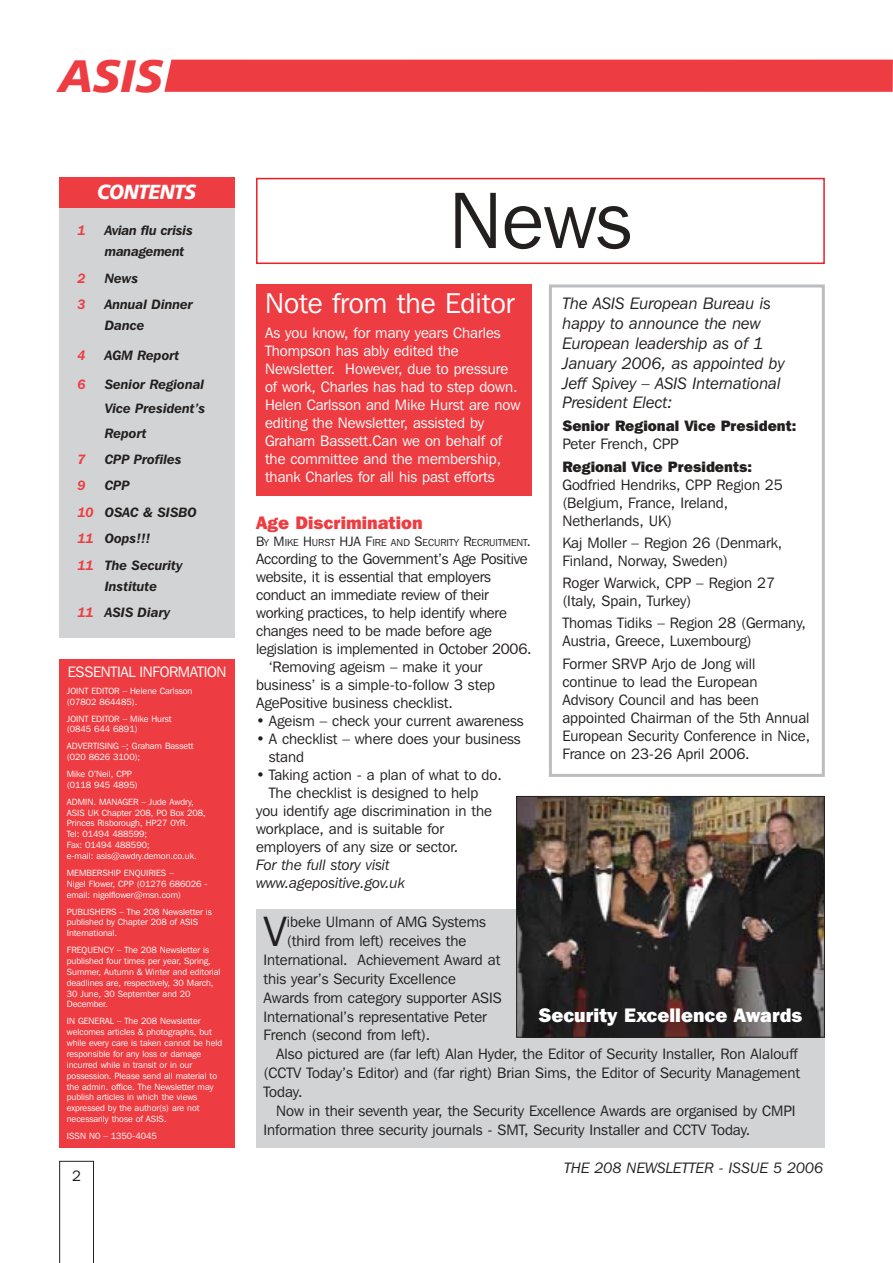
<style>
.page{position:relative;width:893px;height:1263px;background:#fff}
.page>*{position:absolute;margin:0;border:0;box-sizing:border-box;transform-origin:0 0}
.t1{font:79.5px "Franklin Gothic IT Cby BT";color:#231f1f}
.t2{font:45.6px "Humanist 777 BT Black Italic B";color:#ee3d42}
.t3{font:42.15px "Franklin Gothic IT Cby BT";color:#231f1f}
.t4{font:28.5px "Franklin Gothic IT Cby BT";color:#fff}
.t5{font:20.55px "Humanist 777 BT Black Italic B";letter-spacing:-.025em;color:#fff;scale:.94 1}
.t6{font:800 19.5px "Franklin Gothic IT Cby BT";color:#fff}
.t7{font:800 18px "Franklin Gothic IT Cby BT";color:#ee3d42}
.t8{font:italic 16.5px/19.8px "Franklin Gothic IT Cby BT";color:#231f1f}
.t9{font:15px/18px "Franklin Gothic IT Cby BT";color:#231f1f}
.t10{font:15px/18px "Franklin Gothic IT Cby BT";color:#fff}
.t11{font:italic 15px/18px "Franklin Gothic IT Cby BT";color:#231f1f}
.t12{font:800 15px "Franklin Gothic IT Cby BT";color:#231f1f}
.t13{font:15px "Franklin Gothic IT Cby BT";letter-spacing:-.025em;color:#fff}
.t14{font:italic 600 13.5px/26.4px "Franklin Gothic IT Cby BT";color:#231f1f}
.t15{font:italic 600 13.5px/21.3px "Franklin Gothic IT Cby BT";letter-spacing:-.02em;color:#231f1f}
.t16{font:italic 600 13.5px "Franklin Gothic IT Cby BT";color:#ee3d42}
.t17{font:10.2px "Franklin Gothic IT Cby BT";color:#231f1f}
.t18{font:9px/10.9px "Franklin Gothic IT Cby BT";color:#fff}
.s1{color:#ee3d42}
.s2{font-size:13.5px}
</style>
<div class="page">
<div style="left:256px;top:909px;width:569px;height:239px;background:#d1d3d4"></div>
<div style="left:164px;top:60px;width:729px;height:32px;background:#ee3d42"></div>
<svg style="left:59px;top:1161px;width:35px;height:102px"></svg>
<div style="left:59px;top:178px;width:176px;height:30px;background:#ee3d42"></div>
<div style="left:59px;top:659px;width:176px;height:489px;background:#ee3d42"></div>
<div style="left:256px;top:178px;width:569px;height:86px;border:2px solid #ee1e25"></div>
<div style="left:256px;top:284px;width:276px;height:212px;background:#ee3d42"></div>
<div style="left:549px;top:284px;width:276px;height:493px;border:3px solid #bbbdc0"></div>
<img style="left:518px;top:798px;width:305px;height:238px">
<div style="left:516px;top:796px;width:309px;height:242px;border:1px solid #231f1f"></div>
<div style="left:59px;top:208px;width:176px;height:430px;background:#d1d3d4"></div>
<h2 class="t2" style="left:59px;top:58px;width:106px">ASIS</h2>
<h3 class="t5" style="left:97px;top:184px;width:107px">CONTENTS</h3>
<p class="t16" style="left:77px;top:225px;width:10px">1</p>
<p class="t15" style="left:105px;top:221px;width:90px">Avian flu crisis management</p>
<p class="t16" style="left:77px;top:273px;width:10px">2</p>
<p class="t14" style="left:105px;top:266px;width:35px">News</p>
<p class="t16" style="left:77px;top:299px;width:10px">3</p>
<p class="t14" style="left:105px;top:295px;width:90px;line-height:21.3px">Annual Dinner<br>Dance</p>
<p class="t16" style="left:77px;top:350px;width:10px">4</p>
<p class="t14" style="left:105px;top:343px;width:76px">AGM Report</p>
<p class="t16" style="left:77px;top:379px;width:10px">6</p>
<p class="t14" style="left:105px;top:373px;width:102px;line-height:24.3px;text-align:justify">Senior Regional Vice President’s Report</p>
<p class="t16" style="left:77px;top:454px;width:10px">7</p>
<p class="t14" style="left:105px;top:447px;width:79px">CPP Profiles</p>
<p class="t16" style="left:77px;top:481px;width:10px">9</p>
<p class="t14" style="left:77px;top:474px;width:121px;text-indent:27px">CPP<br><span class="s1">10</span> OSAC &amp; SISBO<br><span class="s1">11</span> Oops!!!<br><span class="s1">11</span> The Security</p>
<p class="t14" style="left:77px;top:574px;width:94px;text-indent:27px">Institute<br><span class="s1">11</span> ASIS Diary</p>
<p class="t13" style="left:68px;top:666px;width:160px">ESSENTIAL INFORMATION</p>
<p class="t18" style="left:67px;top:686px;width:127px">JOINT EDITOR – Helene Carlsson (07802 864485).</p>
<p class="t18" style="left:67px;top:714px;width:106px">JOINT EDITOR – Mike Hurst (0845 644 6891)</p>
<p class="t18" style="left:67px;top:741px;width:128px">ADVERTISING –; Graham Bassett (020 8626 3100);</p>
<p class="t18" style="left:67px;top:769px;width:72px">Mike O’Neil, CPP (0118 945 4895)</p>
<p class="t18" style="left:67px;top:797px;width:141px">ADMIN. MANAGER – Jude Awdry,<br>ASIS UK Chapter 208, PO Box 208,<br>Princes Risborough, HP27 0YR.<br>Tel: 01494 488599;<br>Fax: 01494 488590;<br>e-mail: asis@awdry.demon.co.uk.</p>
<p class="t18" style="left:67px;top:868px;width:142px">MEMBERSHIP ENQUIRIES –<br>Nigel Flower, CPP (01276 686026 - email: nigelflower@msn.com)</p>
<p class="t18" style="left:67px;top:907px;width:147px">PUBLISHERS – The 208 Newsletter is published by Chapter 208 of ASIS<br>International.</p>
<p class="t18" style="left:67px;top:945px;width:155px">FREQUENCY – The 208 Newsletter is published four times per year, Spring,<br>Summer, Autumn &amp; Winter and editorial deadlines are, respectively, 30 March,<br>30 June, 30 September and 20<br>December.</p>
<p class="t18" style="left:67px;top:1016px;width:157px">IN GENERAL – The 208 Newsletter welcomes articles &amp; photographs, but while every care is taken cannot be held responsible for any loss or damage incurred while in transit or in our possession. Please send all material to the admin. office. The Newsletter may publish articles in which the views expressed by the author(s) are not necessarily those of ASIS.</p>
<p class="t18" style="left:67px;top:1131px;width:92px">ISSN N0 – 1350-4045</p>
<p class="t9" style="left:72px;top:1168px;width:10px">2</p>
<h1 class="t1" style="left:449px;top:191px;width:184px">News</h1>
<h3 class="t4" style="left:265px;top:293px;width:251px">Note from the Editor</h3>
<p class="t10" style="left:265px;top:325px;width:257px">As you know, for many years Charles Thompson has ably edited the Newsletter. However, due to pressure of work, Charles has had to step down.<br>Helen Carlsson and Mike Hurst are now editing the Newsletter, assisted by Graham Bassett.Can we on behalf of the committee and the membership, thank Charles for all his past efforts</p>
<p class="t7" style="left:256px;top:516px;width:168px">Age Discrimination</p>
<p class="t17" style="left:256px;top:538px;width:276px"><span class="s2">B</span>Y <span class="s2">M</span>IKE <span class="s2">H</span>URST <span class="s2">HJA F</span>IRE AND <span class="s2">S</span>ECURITY <span class="s2">R</span>ECRUITMENT<span class="s2">.</span></p>
<p class="t9" style="left:256px;top:551px;width:273px">According to the Government’s Age Positive</p>
<p class="t9" style="left:256px;top:569px;width:236px">website, it is essential that employers</p>
<p class="t9" style="left:256px;top:587px;width:234px">conduct an immediate review of their</p>
<p class="t9" style="left:256px;top:605px;width:252px">working practices, to help identify where</p>
<p class="t9" style="left:256px;top:623px;width:238px">changes need to be made before age</p>
<p class="t9" style="left:256px;top:641px;width:277px">legislation is implemented in October 2006.</p>
<p class="t9" style="left:269px;top:659px;width:215px">‘Removing ageism – make it your</p>
<p class="t9" style="left:256px;top:677px;width:241px">business’ is a simple-to-follow 3 step</p>
<p class="t9" style="left:256px;top:695px;width:198px">AgePositive business checklist.</p>
<p class="t9" style="left:256px;top:713px;width:269px">• Ageism – check your current awareness</p>
<p class="t9" style="left:269px;top:731px;width:253px;text-indent:-13px">• A checklist – where does your business stand</p>
<p class="t9" style="left:256px;top:767px;width:247px">• Taking action - a plan of what to do.</p>
<p class="t9" style="left:269px;top:785px;width:211px">The checklist is designed to help</p>
<p class="t9" style="left:256px;top:803px;width:237px">you identify age discrimination in the</p>
<p class="t9" style="left:256px;top:821px;width:190px">workplace, and is suitable for</p>
<p class="t9" style="left:256px;top:839px;width:204px">employers of any size or sector.</p>
<p class="t11" style="left:256px;top:857px;width:150px">For the full story visit www.agepositive.gov.uk</p>
<p class="t8" style="left:562px;top:295px;width:224px">The ASIS European Bureau is happy to announce the new<br>European leadership as of 1<br>January 2006, as appointed by<br>Jeff Spivey – ASIS International<br>President Elect:</p>
<p class="t12" style="left:562px;top:421px;width:235px">Senior Regional Vice President:</p>
<p class="t9" style="left:562px;top:436px;width:118px">Peter French, CPP</p>
<p class="t12" style="left:562px;top:461px;width:191px">Regional Vice Presidents:</p>
<p class="t9" style="left:562px;top:477px;width:222px">Godfried Hendriks, CPP Region 25 (Belgium, France, Ireland,<br>Netherlands, UK)</p>
<p class="t9" style="left:562px;top:535px;width:221px">Kaj Moller – Region 26 (Denmark,<br>Finland, Norway, Sweden)</p>
<p class="t9" style="left:562px;top:575px;width:214px">Roger Warwick, CPP – Region 27 (Italy, Spain, Turkey)</p>
<p class="t9" style="left:562px;top:615px;width:245px">Thomas Tidiks – Region 28 (Germany,<br>Austria, Greece, Luxembourg)</p>
<p class="t9" style="left:562px;top:656px;width:249px">Former SRVP Arjo de Jong will continue to lead the European<br>Advisory Council and has been appointed Chairman of the 5th Annual<br>European Security Conference in Nice,<br>France on 23-26 April 2006.</p>
<h3 class="t3" style="left:263px;top:916px;width:25px">V</h3>
<p class="t9" style="left:287px;top:914px;width:200px">ibeke Ulmann of AMG Systems</p>
<p class="t9" style="left:287px;top:933px;width:181px">(third from left) receives the</p>
<p class="t9" style="left:263px;top:952px;width:238px">International. Achievement Award at</p>
<p class="t9" style="left:263px;top:971px;width:194px">this year’s Security Excellence</p>
<p class="t9" style="left:263px;top:990px;width:240px">Awards from category supporter ASIS</p>
<p class="t9" style="left:263px;top:1008px;width:225px">International’s representative Peter</p>
<p class="t9" style="left:263px;top:1027px;width:168px">French (second from left).</p>
<p class="t9" style="left:276px;top:1046px;width:523px">Also pictured are (far left) Alan Hyder, the Editor of Security Installer, Ron Alalouff</p>
<p class="t9" style="left:263px;top:1065px;width:538px">(CCTV Today’s Editor) and (far right) Brian Sims, the Editor of Security Management</p>
<p class="t9" style="left:263px;top:1084px;width:40px">Today.</p>
<p class="t9" style="left:276px;top:1103px;width:521px">Now in their seventh year, the Security Excellence Awards are organised by CMPI</p>
<p class="t9" style="left:263px;top:1122px;width:488px">Information three security journals - SMT, Security Installer and CCTV Today.</p>
<p class="t11" style="left:564px;top:1160px;width:261px">THE 208 NEWSLETTER - ISSUE 5 2006</p>
<h3 class="t6" style="left:538px;top:1008px;width:266px">Security Excellence Awards</h3>
</div>
